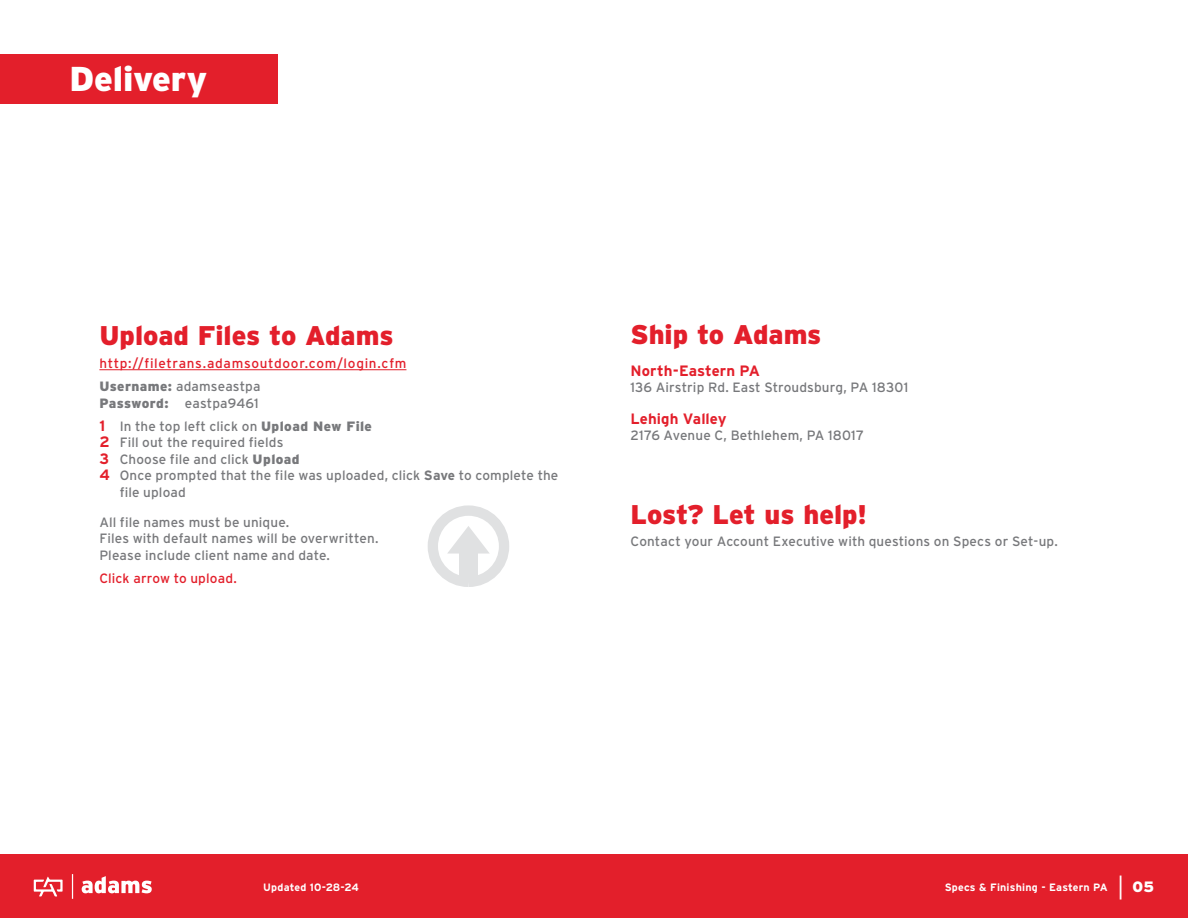
<style>
.page{position:relative;width:1188px;height:918px;background:#fff}
.page>*{position:absolute;margin:0;border:0;box-sizing:border-box;transform-origin:0 0}
.t1{font:900 34.5px "Interstate";letter-spacing:-.005em;color:#fff}
.t2{font:900 27px "Interstate";letter-spacing:-.005em;color:#e31f2b}
.t3{font:700 15px "Interstate";letter-spacing:.005em;color:#e31f2b}
.t4{font:900 15px "Interstate";color:#fff}
.t5{font:13.5px/16.5px "Interstate";letter-spacing:.01em;color:#77787b}
.t6{font:13.5px/23.2px "Interstate";letter-spacing:.035em;color:#e31f2b}
.t7{font:13.5px "Interstate";letter-spacing:.01em;color:#e31f2b}
.t8{font:700 10.65px "Interstate";letter-spacing:.02em;color:#fff}
.s1{font-weight:900;color:#77787b}
.s2{color:#77787b}
.s3{font-weight:900}
.s4{font-weight:700;font-size:15px;color:#e31f2b}
.s5{font-weight:700}
.s6{font-weight:700;font-size:24.3px}
</style>
<div class="page">
<div style="left:0;top:854px;width:1188px;height:64px;background:#e31f2b"></div>
<svg style="left:34px;top:874px;width:118px;height:25px"></svg>
<hr style="left:99px;top:369px;width:307px;height:1px;background:#e31f2b">
<div style="left:0;top:54px;width:278px;height:50px;background:#e31f2b"></div>
<svg style="left:447px;top:526px;width:42px;height:28px"></svg>
<div style="left:459px;top:554px;width:19px;height:25px;background:#e0e1e2"></div>
<div style="left:428px;top:505px;width:81px;height:82px;border:10px solid #e0e1e2;border-radius:50%"></div>
<h1 class="t1" style="left:69px;top:59px;width:139px">Delivery</h1>
<h2 class="t2" style="left:99px;top:320px;width:296px">Upload Files to Adams</h2>
<p class="t6" style="left:99px;top:351px;width:309px">http://filetrans.adamsoutdoor.com/login.cfm<br><span class="s1">Username:</span> <span class="s2">adamseastpa</span></p>
<p class="t5" style="left:99px;top:391px;width:274px;line-height:23.2px"><span class="s3">Password:</span> eastpa9461<br><span class="s4">1</span> In the top left click on <span class="s3">Upload New File</span></p>
<p class="t5" style="left:99px;top:434px;width:185px"><span class="s4">2</span> Fill out the required fields</p>
<p class="t5" style="left:99px;top:451px;width:202px"><span class="s4">3</span> Choose file and click <span class="s3">Upload</span></p>
<p class="t5" style="left:99px;top:467px;width:461px"><span class="s4">4</span> Once prompted that the file was uploaded, click <span class="s5">Save</span> to complete the</p>
<p class="t5" style="left:120px;top:484px;width:68px">file upload</p>
<p class="t5" style="left:99px;top:514px;width:281px">All file names must be unique.<br>Files with default names will be overwritten.<br>Please include client name and date.</p>
<p class="t7" style="left:99px;top:571px;width:139px">Click arrow to upload.</p>
<h2 class="t2" style="left:630px;top:319px;width:192px">Ship to Adams</h2>
<p class="t3" style="left:630px;top:362px;width:131px">North-Eastern PA</p>
<p class="t5" style="left:630px;top:379px;width:279px">136 Airstrip Rd. East Stroudsburg, PA 18301</p>
<p class="t3" style="left:630px;top:410px;width:98px">Lehigh Valley</p>
<p class="t5" style="left:630px;top:427px;width:235px">2176 Avenue C, Bethlehem, PA 18017</p>
<h2 class="t2" style="left:630px;top:499px;width:238px">Lost? Let us help!</h2>
<p class="t5" style="left:630px;top:533px;width:429px">Contact your Account Executive with questions on Specs or Set-up.</p>
<p class="t8" style="left:263px;top:881px;width:97px">Updated 10-28-24</p>
<p class="t8" style="left:945px;top:881px;width:165px">Specs &amp; Finishing - Eastern PA</p>
<p class="t4" style="left:1119px;top:878px;width:37px"><span class="s6">|</span> 05</p>
</div>
